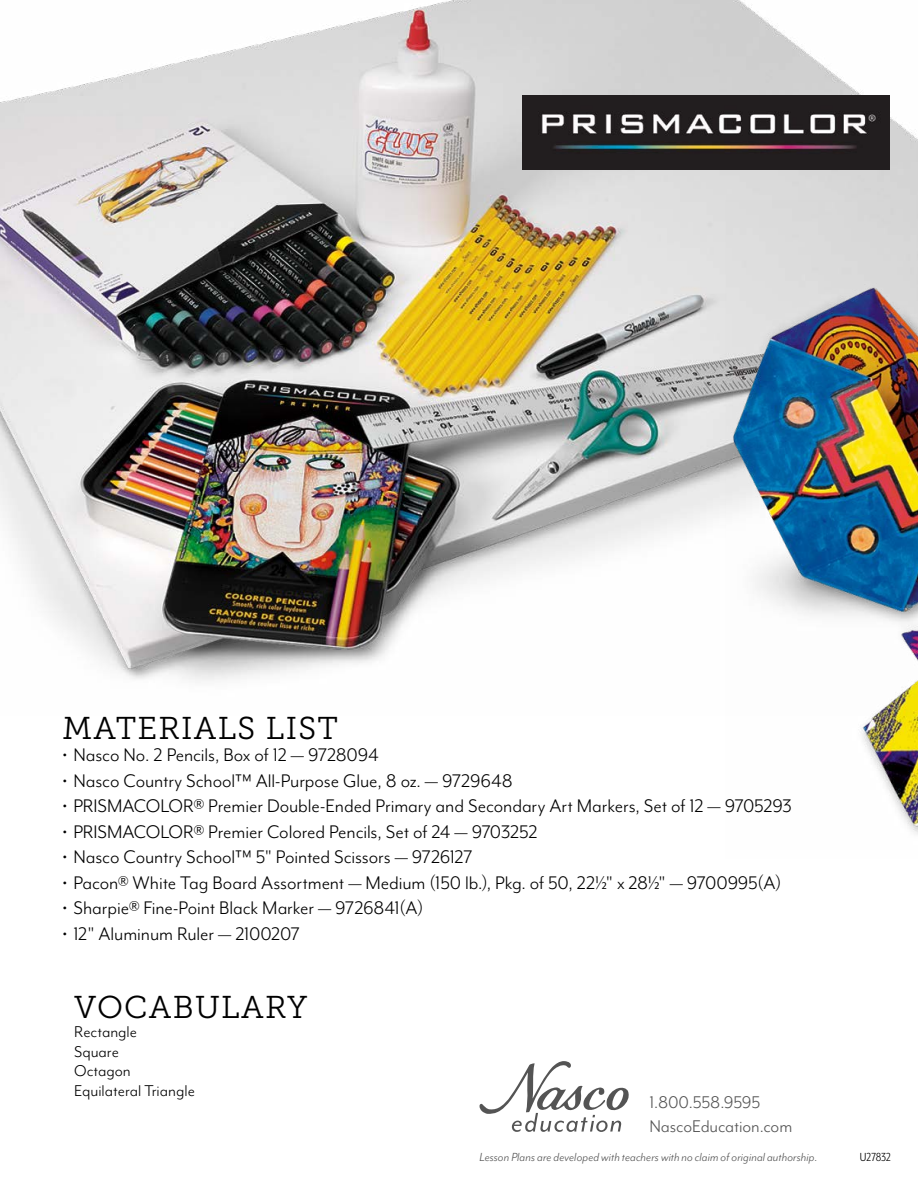
<style>
.page{position:relative;width:918px;height:1188px;background:#fff}
.page>*{position:absolute;margin:0;border:0;box-sizing:border-box;transform-origin:0 0}
.t1{font:31.5px "Museo Slab 300";letter-spacing:.04em;color:#000}
.t2{font:21px "Mr Eaves Mod OT";letter-spacing:-.005em;color:#000}
.t3{font:19.5px/24.3px "Mr Eaves Mod OT";letter-spacing:-.005em;color:#545454}
.t4{font:18px/19.5px "Mr Eaves Mod OT";color:#000}
.t5{font:italic 13.5px "Mr Eaves Mod OT";letter-spacing:.01em;color:#545454}
.t6{font:13.5px "Mr Eaves XL Mod Nar OT";color:#000}
</style>
<div class="page">
<svg style="left:480px;top:1061px;width:149px;height:71px"></svg>
<img style="left:0;top:0;width:918px;height:681px">
<img style="left:726px;top:201px;width:192px;height:633px">
<img style="left:522px;top:95px;width:368px;height:74px">
<h1 class="t1" style="left:63px;top:711px;width:277px">MATERIALS LIST</h1>
<p class="t2" style="left:63px;top:744px;width:318px">• Nasco No. 2 Pencils, Box of 12 — 9728094</p>
<p class="t2" style="left:63px;top:769px;width:452px">• Nasco Country School™ All-Purpose Glue, 8 oz. — 9729648</p>
<p class="t2" style="left:63px;top:795px;width:731px">• PRISMACOLOR® Premier Double-Ended Primary and Secondary Art Markers, Set of 12 — 9705293</p>
<p class="t2" style="left:63px;top:820px;width:477px">• PRISMACOLOR® Premier Colored Pencils, Set of 24 — 9703252</p>
<p class="t2" style="left:63px;top:846px;width:412px">• Nasco Country School™ 5" Pointed Scissors — 9726127</p>
<p class="t2" style="left:63px;top:871px;width:720px">• Pacon® White Tag Board Assortment — Medium (150 lb.), Pkg. of 50, 221/2" x 281/2" — 9700995(A)</p>
<p class="t2" style="left:63px;top:897px;width:362px">• Sharpie® Fine-Point Black Marker — 9726841(A)</p>
<p class="t2" style="left:63px;top:922px;width:239px">• 12" Aluminum Ruler — 2100207</p>
<h1 class="t1" style="left:74px;top:990px;width:235px">VOCABULARY</h1>
<p class="t4" style="left:74px;top:1023px;width:122px">Rectangle<br>Square<br>Octagon<br>Equilateral Triangle</p>
<p class="t3" style="left:649px;top:1090px;width:145px">1.800.558.9595<br>NascoEducation.com</p>
<p class="t5" style="left:480px;top:1150px;width:340px">Lesson Plans are developed with teachers with no claim of original authorship.</p>
<p class="t6" style="left:860px;top:1150px;width:33px">U27832</p>
</div>
